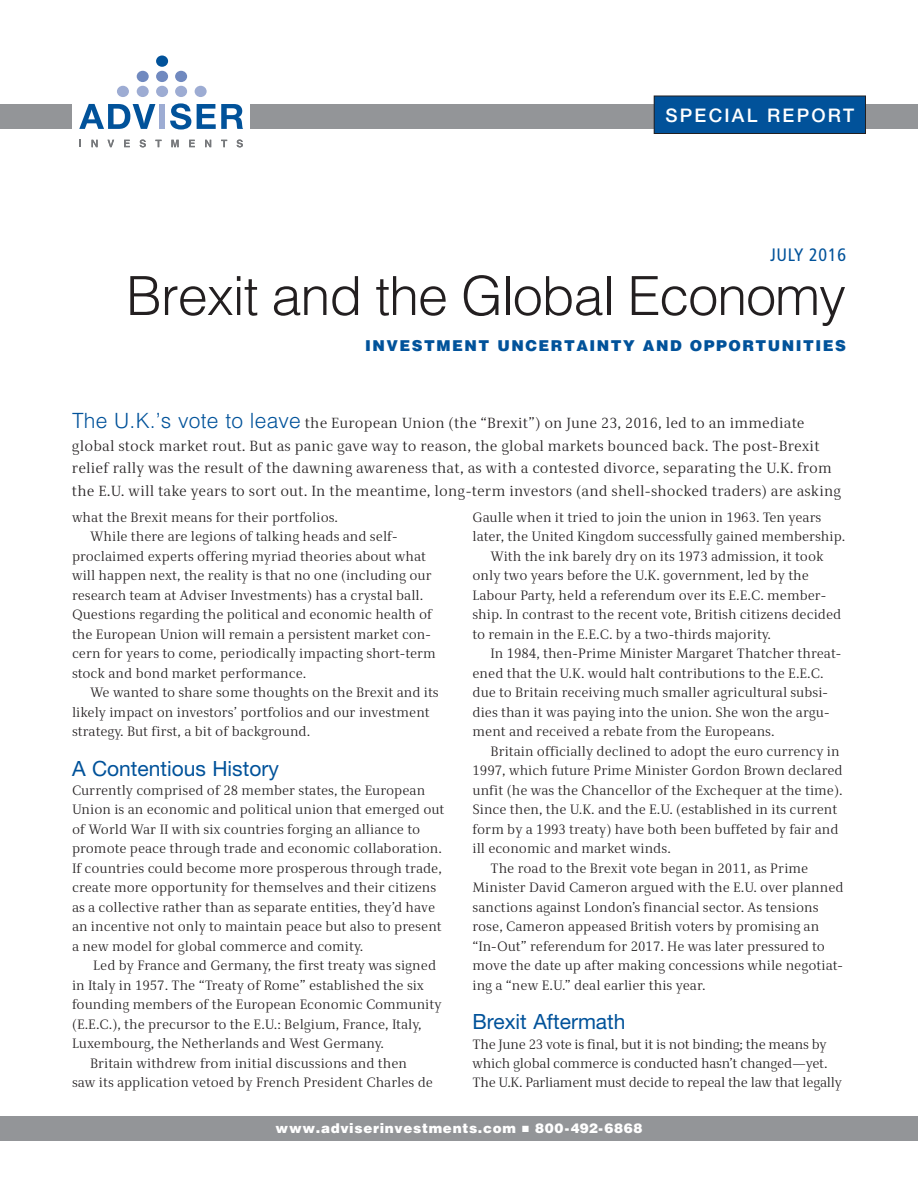
<style>
.page{position:relative;width:918px;height:1188px;background:#fff}
.page>*{position:absolute;margin:0;border:0;box-sizing:border-box;transform-origin:0 0}
.t1{font:300 54px "Helvetica";letter-spacing:-.02em;color:#231f20}
.t2{font:21px "Helvetica Neue";color:#01529a}
.t3{font:500 18.75px "Helvetica Neue";letter-spacing:.12em;color:#fff}
.t4{font:condensed 18px "Frutiger";letter-spacing:.04em;color:#01529a}
.t5{font:900 15px "Helvetica";letter-spacing:.1em;color:#01529a}
.t6{font:14.7px/22.5px "Alfon";letter-spacing:.01em;color:#231f20}
.t7{font:13.5px/19.5px "Alfon";color:#231f20}
.t8{font:13.5px/19.5px "Alfon";letter-spacing:-.02em;color:#231f20}
.t9{font:900 13.5px "Helvetica";letter-spacing:.05em;color:#fff}
.s1{font-family:"Helvetica";font-weight:300;font-size:21px;color:#01529a}
</style>
<div class="page">
<div style="left:0;top:104px;width:918px;height:25px;background:#939598"></div>
<div style="left:0;top:1117px;width:918px;height:24px;background:#939598"></div>
<div style="left:654px;top:96px;width:212px;height:38px;background:#01529a"></div>
<div style="left:654px;top:96px;width:212px;height:38px;border:1px solid #231f20"></div>
<div style="left:72px;top:56px;width:177px;height:91px;background:#fff"></div>
<svg style="left:79px;top:104px;width:76px;height:25px"></svg>
<svg style="left:170px;top:103px;width:21px;height:27px"></svg>
<svg style="left:197px;top:104px;width:46px;height:25px"></svg>
<svg style="left:92px;top:140px;width:6px;height:7px"></svg>
<svg style="left:108px;top:140px;width:6px;height:7px"></svg>
<svg style="left:124px;top:140px;width:6px;height:7px"></svg>
<svg style="left:140px;top:140px;width:6px;height:7px"></svg>
<svg style="left:155px;top:140px;width:7px;height:7px"></svg>
<svg style="left:171px;top:140px;width:8px;height:7px"></svg>
<svg style="left:189px;top:140px;width:6px;height:7px"></svg>
<svg style="left:205px;top:140px;width:6px;height:7px"></svg>
<svg style="left:221px;top:140px;width:6px;height:7px"></svg>
<svg style="left:237px;top:140px;width:6px;height:7px"></svg>
<div style="left:156px;top:56px;width:12px;height:11px;background:#01529a;border-radius:50%"></div>
<svg style="left:117px;top:71px;width:90px;height:26px"></svg>
<div style="left:159px;top:104px;width:6px;height:25px;background:#9dacd3"></div>
<h3 class="t3" style="left:665px;top:104px;width:190px">SPECIAL REPORT</h3>
<h3 class="t4" style="left:770px;top:244px;width:77px">JULY 2016</h3>
<h1 class="t1" style="left:126px;top:262px;width:722px">Brexit and the Global Economy</h1>
<p class="t5" style="left:365px;top:336px;width:482px">INVESTMENT UNCERTAINTY AND OPPORTUNITIES</p>
<p class="t6" style="left:72px;top:412px;width:771px"><span class="s1">The U.K.’s vote to leave</span> the European Union (the “Brexit”) on June 23, 2016, led to an immediate global stock market rout. But as panic gave way to reason, the global markets bounced back. The post-Brexit relief rally was the result of the dawning awareness that, as with a contested divorce, separating the U.K. from the E.U. will take years to sort out. In the meantime, long-term investors (and shell-shocked traders) are asking</p>
<p class="t7" style="left:72px;top:508px;width:268px">what the Brexit means for their portfolios.</p>
<p class="t7" style="left:90px;top:527px;width:309px">While there are legions of talking heads and self-</p>
<p class="t7" style="left:72px;top:547px;width:356px">proclaimed experts offering myriad theories about what</p>
<p class="t7" style="left:72px;top:566px;width:361px">will happen next, the reality is that no one (including our</p>
<p class="t7" style="left:72px;top:586px;width:353px">research team at Adviser Investments) has a crystal ball.</p>
<p class="t7" style="left:72px;top:605px;width:362px">Questions regarding the political and economic health of</p>
<p class="t7" style="left:72px;top:625px;width:361px">the European Union will remain a persistent market con-</p>
<p class="t7" style="left:72px;top:644px;width:365px">cern for years to come, periodically impacting short-term</p>
<p class="t7" style="left:72px;top:664px;width:236px">stock and bond market performance.</p>
<p class="t7" style="left:90px;top:683px;width:350px">We wanted to share some thoughts on the Brexit and its</p>
<p class="t7" style="left:72px;top:703px;width:359px">likely impact on investors’ portfolios and our investment</p>
<p class="t7" style="left:72px;top:722px;width:240px">strategy. But first, a bit of background.</p>
<h2 class="t2" style="left:72px;top:756px;width:208px">A Contentious History</h2>
<p class="t7" style="left:72px;top:781px;width:374px">Currently comprised of 28 member states, the European Union is an economic and political union that emerged out of World War II with six countries forging an alliance to promote peace through trade and economic collaboration.<br>If countries could become more prosperous through trade, create more opportunity for themselves and their citizens as a collective rather than as separate entities, they’d have an incentive not only to maintain peace but also to present a new model for global commerce and comity.</p>
<p class="t7" style="left:93px;top:956px;width:344px">Led by France and Germany, the first treaty was signed</p>
<p class="t7" style="left:72px;top:976px;width:354px">in Italy in 1957. The “Treaty of Rome” established the six</p>
<p class="t7" style="left:72px;top:995px;width:371px">founding members of the European Economic Community</p>
<p class="t7" style="left:72px;top:1015px;width:351px">(E.E.C.), the precursor to the E.U.: Belgium, France, Italy,</p>
<p class="t7" style="left:72px;top:1034px;width:314px">Luxembourg, the Netherlands and West Germany.</p>
<p class="t7" style="left:90px;top:1054px;width:319px">Britain withdrew from initial discussions and then</p>
<p class="t7" style="left:72px;top:1073px;width:363px">saw its application vetoed by French President Charles de</p>
<p class="t7" style="left:473px;top:508px;width:351px">Gaulle when it tried to join the union in 1963. Ten years</p>
<p class="t7" style="left:473px;top:527px;width:374px">later, the United Kingdom successfully gained membership.</p>
<p class="t7" style="left:491px;top:547px;width:335px">With the ink barely dry on its 1973 admission, it took</p>
<p class="t7" style="left:473px;top:566px;width:338px">only two years before the U.K. government, led by the</p>
<p class="t7" style="left:473px;top:586px;width:356px">Labour Party, held a referendum over its E.E.C. member-</p>
<p class="t7" style="left:473px;top:605px;width:370px">ship. In contrast to the recent vote, British citizens decided</p>
<p class="t7" style="left:473px;top:625px;width:300px">to remain in the E.E.C. by a two-thirds majority.</p>
<p class="t7" style="left:491px;top:644px;width:353px">In 1984, then-Prime Minister Margaret Thatcher threat-</p>
<p class="t7" style="left:473px;top:664px;width:353px">ened that the U.K. would halt contributions to the E.E.C.</p>
<p class="t7" style="left:473px;top:683px;width:357px">due to Britain receiving much smaller agricultural subsi-</p>
<p class="t7" style="left:473px;top:703px;width:359px">dies than it was paying into the union. She won the argu-</p>
<p class="t7" style="left:473px;top:722px;width:304px">ment and received a rebate from the Europeans.</p>
<p class="t7" style="left:491px;top:742px;width:351px">Britain officially declined to adopt the euro currency in</p>
<p class="t7" style="left:473px;top:761px;width:372px">1997, which future Prime Minister Gordon Brown declared</p>
<p class="t7" style="left:473px;top:781px;width:372px">unfit (he was the Chancellor of the Exchequer at the time).</p>
<p class="t7" style="left:473px;top:800px;width:366px">Since then, the U.K. and the E.U. (established in its current</p>
<p class="t7" style="left:473px;top:820px;width:368px">form by a 1993 treaty) have both been buffeted by fair and</p>
<p class="t7" style="left:473px;top:839px;width:200px">ill economic and market winds.</p>
<p class="t7" style="left:491px;top:859px;width:319px">The road to the Brexit vote began in 2011, as Prime</p>
<p class="t7" style="left:473px;top:878px;width:373px">Minister David Cameron argued with the E.U. over planned</p>
<p class="t7" style="left:473px;top:898px;width:348px">sanctions against London’s financial sector. As tensions</p>
<p class="t7" style="left:473px;top:917px;width:348px">rose, Cameron appeased British voters by promising an</p>
<p class="t7" style="left:473px;top:937px;width:354px">“In-Out” referendum for 2017. He was later pressured to</p>
<p class="t7" style="left:473px;top:956px;width:372px">move the date up after making concessions while negotiat-</p>
<p class="t7" style="left:473px;top:976px;width:235px">ing a “new E.U.” deal earlier this year.</p>
<h2 class="t2" style="left:472px;top:1009px;width:155px">Brexit Aftermath</h2>
<p class="t8" style="left:472px;top:1034px;width:371px">The June 23 vote is final, but it is not binding; the means by which global commerce is conducted hasn’t changed—yet.<br>The U.K. Parliament must decide to repeal the law that legally</p>
<p class="t9" style="left:276px;top:1120px;width:368px">www.adviserinvestments.com ■ 800-492-6868</p>
</div>
